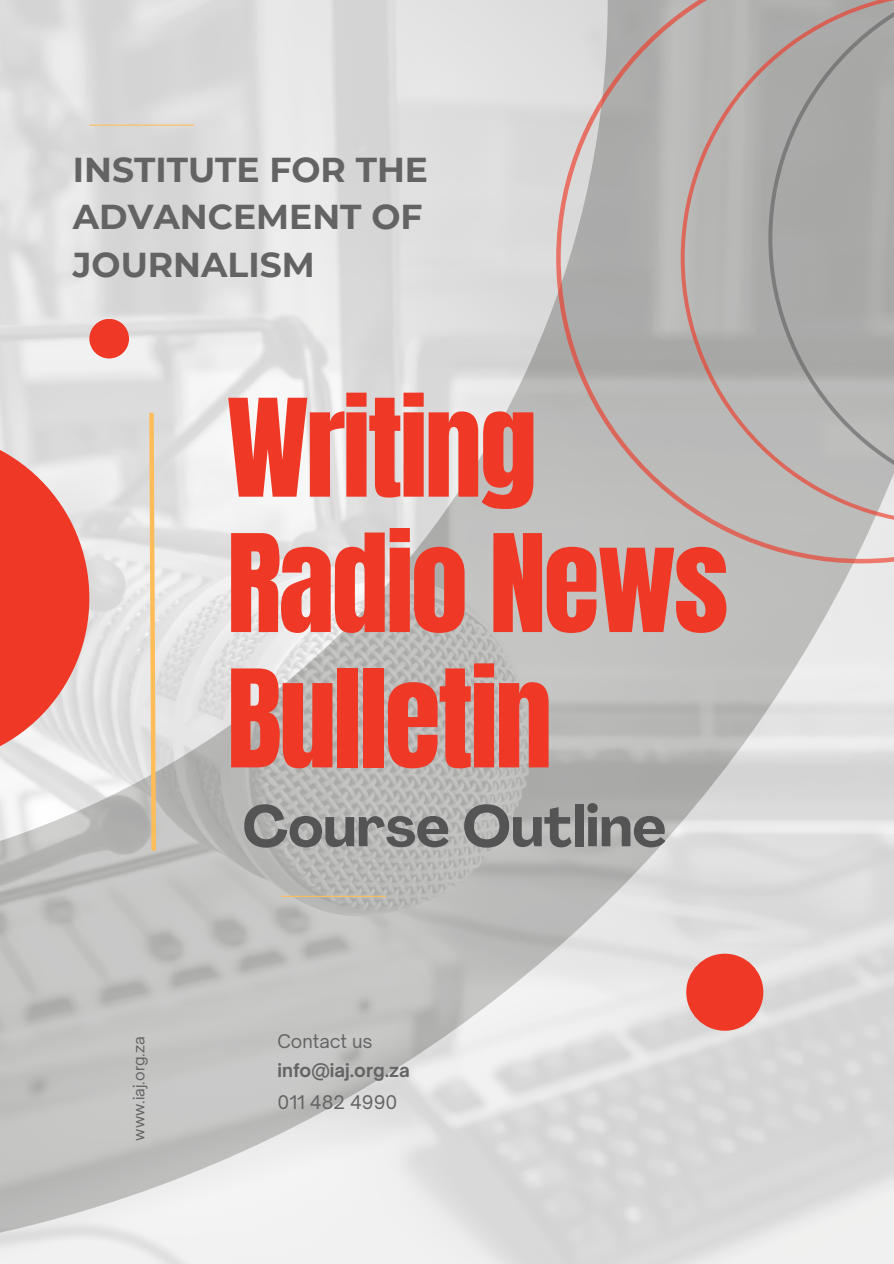
<style>
.page{position:relative;width:894px;height:1264px;background:#fff}
.page>*{position:absolute;margin:0;border:0;box-sizing:border-box;transform-origin:0 0}
.t1{font:115.2px/135.3px "Anton";letter-spacing:-.025em;color:#ef3825}
.t2{font:700 57px "Agrandir";color:#545454}
.t3{font:700 34.5px/47.7px "Montserrat";color:#636363}
.t4{font:18px "Open Sauce One";color:#636363}
.t5{font:700 18px "Open Sauce One";color:#636363}
.t6{font:15px "Open Sauce One";color:#636363}
</style>
<div class="page">
<img style="left:0;top:0;width:893px;height:1263px">
<svg style="left:0;top:430px;width:89px;height:335px;background:#eb776b"></svg>
<hr style="left:89px;top:125px;width:105px;height:1px;background:#ffbd59">
<div style="left:686px;top:953px;width:77px;height:77px;background:#ef3825;border-radius:50%"></div>
<hr style="left:281px;top:895px;width:105px;height:1px;background:#ffbd59">
<div style="left:89px;top:319px;width:40px;height:39px;background:#ef3825;border-radius:50%"></div>
<svg style="left:147px;top:408px;width:11px;height:447px;background:#e9cfa6"></svg>
<svg style="left:556px;top:0;width:337px;height:563px;background:#bbb6b5"></svg>
<svg style="left:680px;top:0;width:213px;height:525px;background:#b7b2b1"></svg>
<svg style="left:768px;top:0;width:125px;height:506px;background:#acabaa"></svg>
<p class="t3" style="left:73px;top:145px;width:356px">INSTITUTE FOR THE<br>ADVANCEMENT OF<br>JOURNALISM</p>
<h2 class="t1" style="left:227px;top:382px;width:503px">Writing<br>Radio News<br>Bulletin</h2>
<h3 class="t6" style="left:130px;top:1140px;width:106px;rotate:-90deg">www.iaj.org.za</h3>
<p class="t2" style="left:242px;top:803px;width:425px">Course Outline</p>
<p class="t4" style="left:277px;top:1030px;width:97px">Contact us</p>
<p class="t5" style="left:277px;top:1059px;width:134px">info@iaj.org.za</p>
<p class="t4" style="left:277px;top:1091px;width:121px">011 482 4990</p>
</div>
